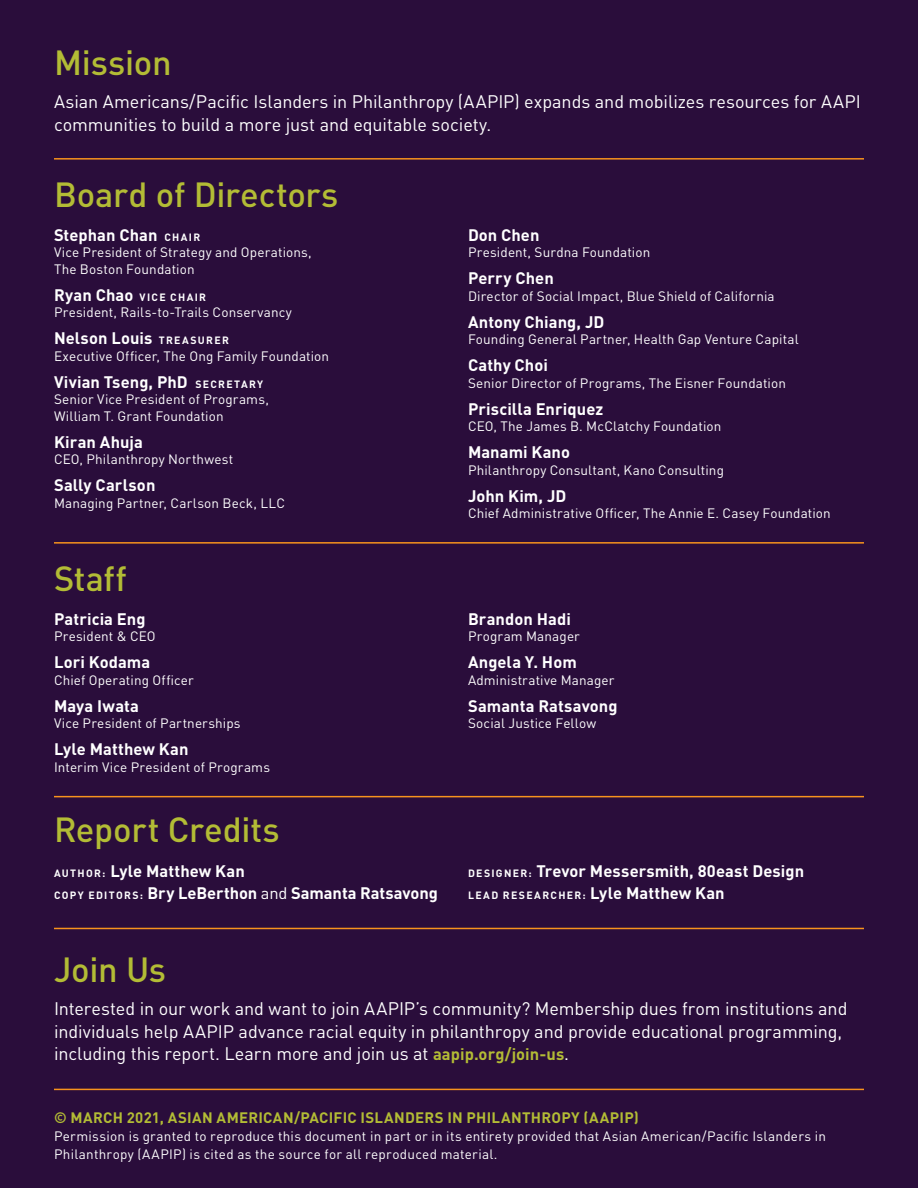
<style>
.page{position:relative;width:918px;height:1188px;background:#2a0d3b}
.page>*{position:absolute;margin:0;border:0;box-sizing:border-box;transform-origin:0 0}
.t1{font:500 34.5px "DIN";letter-spacing:-.005em;color:#b3bc35}
.Body_Text_9{font:18px/22.5px "DIN";letter-spacing:-.005em;color:#fff}
.Body_Text_9-2{font:700 16.5px "DIN";letter-spacing:.005em;color:#fff}
.Body_Text_9-3{font:700 15px "DIN";letter-spacing:.02em;color:#b3bc35}
.Body_Text_9-4{font:13.5px/16.5px "DIN";letter-spacing:.01em;color:#fff}
.Body_Text_9-5{font:700 10.5px "DIN";letter-spacing:.125em;color:#fff}
.s1{font-size:10.5px}
.s2{font-size:16.5px}
.s3{font-weight:400}
.s4{font-weight:700;font-size:16.5px;color:#b3bc35}
</style>
<div class="page">
<hr style="left:54px;top:158px;width:810px;height:2px;background:#f7931d">
<hr style="left:54px;top:542px;width:810px;height:2px;background:#f7931d">
<hr style="left:54px;top:796px;width:810px;height:1px;background:#f7931d">
<hr style="left:54px;top:1089px;width:810px;height:1px;background:#f7931d">
<hr style="left:54px;top:928px;width:810px;height:1px;background:#f7931d">
<p class="t1" style="left:54px;top:40px;width:119px">Mission</p>
<p class="Body_Text_9" style="left:54px;top:90px;width:809px">Asian Americans/Pacific Islanders in Philanthropy (AAPIP) expands and mobilizes resources for AAPI communities to build a more just and equitable society.</p>
<p class="t1" style="left:54px;top:173px;width:286px">Board of Directors</p>
<p class="Body_Text_9-2" style="left:54px;top:224px;width:148px">Stephan Chan <span class="s1">CHAIR</span></p>
<p class="Body_Text_9-4" style="left:54px;top:244px;width:259px">Vice President of Strategy and Operations,<br>The Boston Foundation</p>
<p class="Body_Text_9-5" style="left:54px;top:290px;width:154px"><span class="s2">Ryan Chao</span> VICE CHAIR</p>
<p class="Body_Text_9-4" style="left:54px;top:304px;width:239px">President, Rails-to-Trails Conservancy</p>
<p class="Body_Text_9-2" style="left:54px;top:327px;width:176px">Nelson Louis <span class="s1">TREASURER</span></p>
<p class="Body_Text_9-4" style="left:54px;top:347px;width:277px">Executive Officer, The Ong Family Foundation</p>
<p class="Body_Text_9-2" style="left:54px;top:371px;width:211px">Vivian Tseng, PhD <span class="s1">SECRETARY</span></p>
<p class="Body_Text_9-4" style="left:54px;top:391px;width:216px">Senior Vice President of Programs,<br>William T. Grant Foundation</p>
<p class="Body_Text_9-2" style="left:54px;top:431px;width:91px">Kiran Ahuja</p>
<p class="Body_Text_9-4" style="left:54px;top:451px;width:181px">CEO, Philanthropy Northwest</p>
<p class="Body_Text_9-2" style="left:54px;top:474px;width:103px">Sally Carlson</p>
<p class="Body_Text_9-4" style="left:54px;top:494px;width:232px">Managing Partner, Carlson Beck, LLC</p>
<p class="t1" style="left:54px;top:557px;width:74px">Staff</p>
<p class="Body_Text_9-2" style="left:54px;top:608px;width:93px">Patricia Eng</p>
<p class="Body_Text_9-4" style="left:54px;top:628px;width:103px">President &amp; CEO</p>
<p class="Body_Text_9-2" style="left:54px;top:651px;width:98px">Lori Kodama</p>
<p class="Body_Text_9-4" style="left:54px;top:671px;width:141px">Chief Operating Officer</p>
<p class="Body_Text_9-2" style="left:54px;top:695px;width:87px">Maya Iwata</p>
<p class="Body_Text_9-4" style="left:54px;top:715px;width:188px">Vice President of Partnerships</p>
<p class="Body_Text_9-2" style="left:54px;top:738px;width:136px">Lyle Matthew Kan</p>
<p class="Body_Text_9-4" style="left:54px;top:758px;width:218px">Interim Vice President of Programs</p>
<p class="t1" style="left:54px;top:808px;width:227px">Report Credits</p>
<p class="Body_Text_9-2" style="left:54px;top:860px;width:192px"><span class="s1">AUTHOR:</span> Lyle Matthew Kan</p>
<p class="Body_Text_9-2" style="left:54px;top:883px;width:385px"><span class="s1">COPY EDITORS:</span> Bry LeBerthon <span class="s3">and</span> Samanta Ratsavong</p>
<p class="t1" style="left:54px;top:948px;width:114px">Join Us</p>
<p class="Body_Text_9-2" style="left:468px;top:224px;width:73px">Don Chen</p>
<p class="Body_Text_9-4" style="left:468px;top:244px;width:184px">President, Surdna Foundation</p>
<p class="Body_Text_9-2" style="left:468px;top:267px;width:87px">Perry Chen</p>
<p class="Body_Text_9-4" style="left:468px;top:287px;width:308px">Director of Social Impact, Blue Shield of California</p>
<p class="Body_Text_9-2" style="left:468px;top:311px;width:138px">Antony Chiang, JD</p>
<p class="Body_Text_9-4" style="left:468px;top:331px;width:332px">Founding General Partner, Health Gap Venture Capital</p>
<p class="Body_Text_9-2" style="left:468px;top:354px;width:81px">Cathy Choi</p>
<p class="Body_Text_9-4" style="left:468px;top:374px;width:320px">Senior Director of Programs, The Eisner Foundation</p>
<p class="Body_Text_9-2" style="left:468px;top:398px;width:137px">Priscilla Enriquez</p>
<p class="Body_Text_9-4" style="left:468px;top:418px;width:255px">CEO, The James B. McClatchy Foundation</p>
<p class="Body_Text_9-2" style="left:468px;top:441px;width:104px">Manami Kano</p>
<p class="Body_Text_9-4" style="left:468px;top:461px;width:258px">Philanthropy Consultant, Kano Consulting</p>
<p class="Body_Text_9-2" style="left:468px;top:485px;width:100px">John Kim, JD</p>
<p class="Body_Text_9-4" style="left:468px;top:505px;width:364px">Chief Administrative Officer, The Annie E. Casey Foundation</p>
<p class="Body_Text_9-2" style="left:468px;top:608px;width:104px">Brandon Hadi</p>
<p class="Body_Text_9-4" style="left:468px;top:628px;width:113px">Program Manager</p>
<p class="Body_Text_9-2" style="left:468px;top:651px;width:110px">Angela Y. Hom</p>
<p class="Body_Text_9-4" style="left:468px;top:671px;width:148px">Administrative Manager</p>
<p class="Body_Text_9-2" style="left:468px;top:695px;width:151px">Samanta Ratsavong</p>
<p class="Body_Text_9-4" style="left:468px;top:715px;width:130px">Social Justice Fellow</p>
<p class="Body_Text_9-2" style="left:468px;top:860px;width:338px"><span class="s1">DESIGNER:</span> Trevor Messersmith, 80east Design</p>
<p class="Body_Text_9-5" style="left:468px;top:889px;width:258px">LEAD RESEARCHER: <span class="s2">Lyle Matthew Kan</span></p>
<p class="Body_Text_9" style="left:54px;top:997px;width:795px">Interested in our work and want to join AAPIP’s community? Membership dues from institutions and individuals help AAPIP advance racial equity in philanthropy and provide educational programming, including this report. Learn more and join us at <span class="s4">aapip.org/join-us</span>.</p>
<p class="Body_Text_9-3" style="left:54px;top:1107px;width:586px">© MARCH 2021, ASIAN AMERICAN/PACIFIC ISLANDERS IN PHILANTHROPY (AAPIP)</p>
<p class="Body_Text_9-4" style="left:54px;top:1127px;width:774px;line-height:18px">Permission is granted to reproduce this document in part or in its entirety provided that Asian American/Pacific Islanders in<br>Philanthropy (AAPIP) is cited as the source for all reproduced material.</p>
</div>
